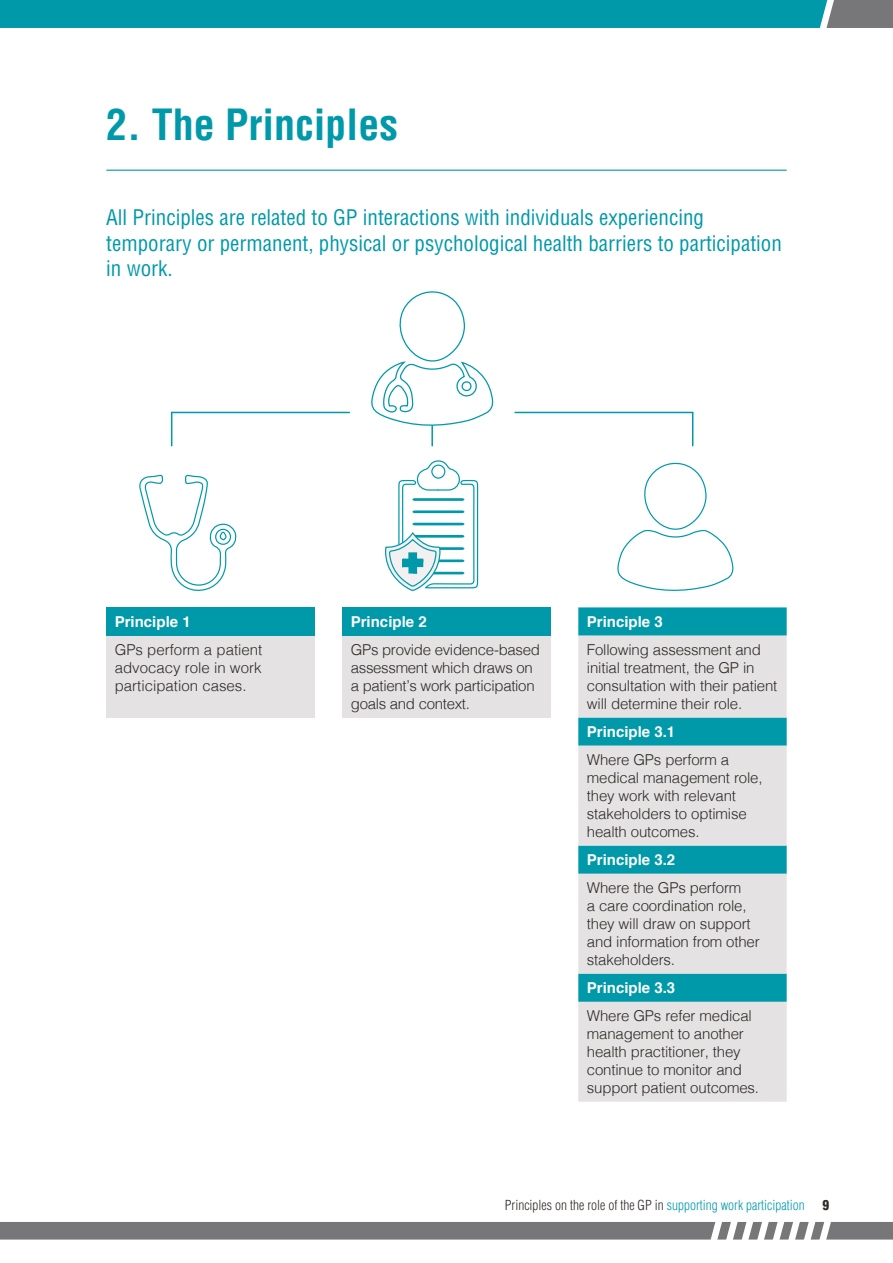
<style>
.page{position:relative;width:893px;height:1263px;background:#fff}
.page>*{position:absolute;margin:0;border:0;box-sizing:border-box;transform-origin:0 0}
.Heading_1{font:700 condensed 42px "Helvetica";color:#0099a9}
.Sub-heading{font:condensed 21px/25.2px "Helvetica";color:#0099a9}
.BODY_TEXT{font:300 15px/18px "Helvetica";letter-spacing:-.01em;color:#2e2926}
.BODY_TEXT-2{font:700 15px "Helvetica";color:#fff}
.t1{font:300 condensed 13.5px "Helvetica";color:#2e2926}
.t2{font:900 condensed 13.5px "Helvetica";color:#2e2926}
.s1{color:#0099a9}
</style>
<div class="page">
<svg style="left:0;top:0;width:893px;height:28px;background:#0a97a6"></svg>
<svg style="left:0;top:1222px;width:893px;height:18px;background:#828284"></svg>
<hr style="left:106px;top:170px;width:681px;height:1px;background:#0099a9">
<div style="left:106px;top:607px;width:209px;height:29px;background:#0099a9"></div>
<div style="left:106px;top:636px;width:209px;height:81px;background:#e4e2e3"></div>
<div style="left:342px;top:607px;width:209px;height:29px;background:#0099a9"></div>
<div style="left:342px;top:636px;width:209px;height:81px;background:#e4e2e3"></div>
<svg style="left:578px;top:607px;width:209px;height:29px;background:#089cab"></svg>
<svg style="left:578px;top:636px;width:209px;height:465px;background:#bbd5d8"></svg>
<svg style="left:617px;top:462px;width:117px;height:129px"></svg>
<svg style="left:139px;top:474px;width:98px;height:117px"></svg>
<hr style="left:172px;top:412px;width:177px;height:1px;background:#0099a9">
<hr style="left:171px;top:412px;width:1px;height:34px;background:#0099a9">
<hr style="left:515px;top:412px;width:178px;height:1px;background:#0099a9">
<hr style="left:692px;top:412px;width:1px;height:34px;background:#0099a9">
<svg style="left:371px;top:291px;width:122px;height:300px"></svg>
<p class="Heading_1" style="left:106px;top:98px;width:293px">2. The Principles</p>
<p class="Sub-heading" style="left:106px;top:205px;width:677px">All Principles are related to GP interactions with individuals experiencing temporary or permanent, physical or psychological health barriers to participation in work.</p>
<p class="BODY_TEXT-2" style="left:115px;top:610px;width:77px">Principle 1</p>
<p class="BODY_TEXT" style="left:115px;top:640px;width:149px;text-align:justify">GPs perform a patient advocacy role in work participation cases.</p>
<p class="BODY_TEXT-2" style="left:351px;top:610px;width:77px">Principle 2</p>
<p class="BODY_TEXT" style="left:351px;top:640px;width:191px">GPs provide evidence-based assessment which draws on a patient’s work participation goals and context.</p>
<p class="BODY_TEXT-2" style="left:587px;top:610px;width:77px">Principle 3</p>
<p class="BODY_TEXT" style="left:587px;top:640px;width:192px">Following assessment and initial treatment, the GP in consultation with their patient will determine their role.</p>
<p class="BODY_TEXT-2" style="left:587px;top:720px;width:90px">Principle 3.1</p>
<p class="BODY_TEXT" style="left:587px;top:750px;width:177px">Where GPs perform a medical management role, they work with relevant stakeholders to optimise health outcomes.</p>
<p class="BODY_TEXT-2" style="left:587px;top:848px;width:90px">Principle 3.2</p>
<p class="BODY_TEXT" style="left:587px;top:878px;width:174px">Where the GPs perform<br>a care coordination role, they will draw on support and information from other stakeholders.</p>
<p class="BODY_TEXT-2" style="left:587px;top:976px;width:90px">Principle 3.3</p>
<p class="BODY_TEXT" style="left:587px;top:1006px;width:174px">Where GPs refer medical management to another health practitioner, they continue to monitor and support patient outcomes.</p>
<p class="t1" style="left:505px;top:1197px;width:301px">Principles on the role of the GP in <span class="s1">supporting work participation</span></p>
<p class="t2" style="left:822px;top:1196px;width:8px">9</p>
</div>
